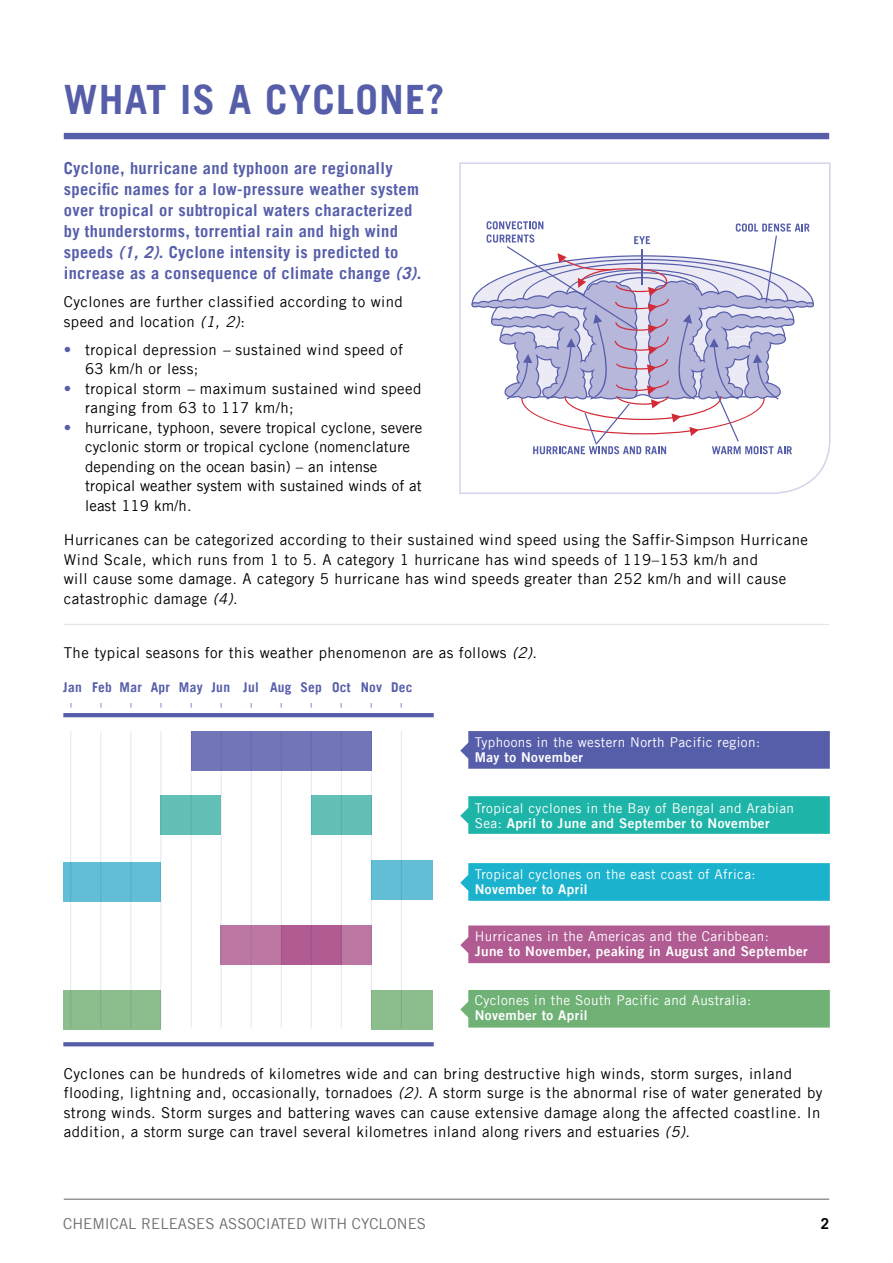
<style>
.page{position:relative;width:893px;height:1263px;background:#fff}
.page>*{position:absolute;margin:0;border:0;box-sizing:border-box;transform-origin:0 0}
.t1{font:700 40.5px "Trade Gothic LT";letter-spacing:.03em;color:#565eaa}
.t2{font:700 16.5px/21px "Trade Gothic LT";letter-spacing:.02em;color:#565eaa}
.t3{font:15px/19.5px "Trade Gothic LT";letter-spacing:.03em;color:#000}
.t4{font:15px/19.5px "Trade Gothic LT";letter-spacing:.01em;color:#000}
.t5{font:15px "Trade Gothic LT";color:#6d6e71}
.t6{font:700 15px "Trade Gothic LT";color:#000}
.t7{font:13.5px "Trade Gothic LT";letter-spacing:.03em;color:#fff}
.t8{font:13.5px "Trade Gothic LT Bold Two";letter-spacing:.03em;color:#fff}
.t9{font:700 13.5px "Trade Gothic LT";letter-spacing:.02em;color:#565eaa}
.s1{font-family:"Trade Gothic";font-style:italic}
.s2{font-style:italic}
.s3{font-family:"Trade Gothic LT Std";font-style:italic}
.s4{color:#565eaa}
.s5{font-family:"Trade Gothic LT"}
</style>
<div class="page">
<hr style="left:64px;top:1198px;width:765px;height:2px;background:#808285">
<div style="left:64px;top:133px;width:765px;height:6px;background:#565eaa"></div>
<hr style="left:64px;top:624px;width:765px;height:1px;background:#e6e7e8">
<hr style="left:63px;top:713px;width:371px;height:4px;background:#565eaa">
<svg style="left:63px;top:1042px;width:371px;height:4px"></svg>
<div style="left:191px;top:731px;width:180px;height:39px;background:#7275b7"></div>
<div style="left:311px;top:796px;width:60px;height:39px;background:#63c0b6"></div>
<div style="left:371px;top:861px;width:62px;height:39px;background:#62bed4"></div>
<div style="left:371px;top:990px;width:62px;height:39px;background:#8cbd8d"></div>
<div style="left:63px;top:862px;width:98px;height:39px;background:#62bed4"></div>
<div style="left:63px;top:990px;width:98px;height:39px;background:#8cbd8d"></div>
<div style="left:160px;top:796px;width:61px;height:39px;background:#63c0b6"></div>
<div style="left:221px;top:925px;width:151px;height:40px;background:#bc78a3"></div>
<div style="left:281px;top:925px;width:60px;height:40px;background:#b05b92"></div>
<hr style="left:70px;top:731px;width:1px;height:297px;background:#e7e6f4">
<hr style="left:191px;top:731px;width:1px;height:297px;background:#e7e6f4">
<hr style="left:311px;top:731px;width:1px;height:297px;background:#e7e6f4">
<hr style="left:130px;top:731px;width:1px;height:297px;background:#e7e6f4">
<hr style="left:251px;top:731px;width:1px;height:297px;background:#e7e6f4">
<hr style="left:371px;top:731px;width:1px;height:297px;background:#e7e6f4">
<hr style="left:100px;top:731px;width:1px;height:297px;background:#e7e6f4">
<hr style="left:221px;top:731px;width:1px;height:297px;background:#e7e6f4">
<hr style="left:341px;top:731px;width:1px;height:297px;background:#e7e6f4">
<hr style="left:160px;top:731px;width:1px;height:297px;background:#e7e6f4">
<hr style="left:281px;top:731px;width:1px;height:297px;background:#e7e6f4">
<hr style="left:401px;top:731px;width:1px;height:297px;background:#e7e6f4">
<svg style="left:460px;top:731px;width:370px;height:38px;background:#5a62ac"></svg>
<svg style="left:460px;top:863px;width:370px;height:38px;background:#20b4cd"></svg>
<div style="left:460px;top:990px;width:370px;height:37px;background:#70b176"></div>
<svg style="left:460px;top:796px;width:370px;height:38px;background:#24b6a9"></svg>
<div style="left:460px;top:925px;width:370px;height:38px;background:#b05b92"></div>
<svg style="left:459px;top:162px;width:372px;height:332px"></svg>
<svg style="left:471px;top:221px;width:343px;height:233px"></svg>
<h1 class="t1" style="left:64px;top:75px;width:382px">WHAT IS A CYCLONE?</h1>
<p class="t2" style="left:64px;top:158px;width:359px">Cyclone, hurricane and typhoon are regionally specific names for a low-pressure weather system over tropical or subtropical waters characterized by thunderstorms, torrential rain and high wind speeds <span class="s1">(1, 2)</span>. Cyclone intensity is predicted to increase as a consequence of climate change <span class="s2">(3)</span>.</p>
<p class="t3" style="left:64px;top:292px;width:341px">Cyclones are further classified according to wind speed and location <span class="s3">(1, 2)</span>:</p>
<p class="t3" style="left:85px;top:340px;width:320px;text-indent:-21px"><span class="s4">•</span> tropical depression <span class="s3">–</span> sustained wind speed of<br>63 km/h or less;</p>
<p class="t3" style="left:85px;top:379px;width:338px;text-indent:-21px"><span class="s4">•</span> tropical storm <span class="s3">–</span> maximum sustained wind speed ranging from 63 to 117 km/h;</p>
<p class="t4" style="left:85px;top:418px;width:339px;text-indent:-21px"><span class="s4">•</span> hurricane, typhoon, severe tropical cyclone, severe cyclonic storm or tropical cyclone (nomenclature depending on the ocean basin) – an intense tropical weather system with sustained winds of at least 119 km/h.</p>
<p class="t3" style="left:64px;top:530px;width:746px">Hurricanes can be categorized according to their sustained wind speed using the Saffir-Simpson Hurricane Wind Scale, which runs from 1 to 5. A category 1 hurricane has wind speeds of 119–153 km/h and<br>will cause some damage. A category 5 hurricane has wind speeds greater than 252 km/h and will cause catastrophic damage <span class="s3">(4)</span>.</p>
<p class="t3" style="left:64px;top:643px;width:475px">The typical seasons for this weather phenomenon are as follows <span class="s3">(2)</span>.</p>
<p class="t9" style="left:63px;top:679px;width:351px">Jan Feb Mar Apr May Jun Jul Aug Sep Oct Nov Dec</p>
<p class="t7" style="left:475px;top:734px;width:287px">Typhoons in the western North Pacific region:</p>
<p class="t8" style="left:475px;top:749px;width:110px">May to November</p>
<p class="t7" style="left:475px;top:800px;width:321px">Tropical cyclones in the Bay of Bengal and Arabian</p>
<p class="t8" style="left:475px;top:815px;width:296px"><span class="s5">Sea:</span> April to June and September to November</p>
<p class="t7" style="left:475px;top:866px;width:282px">Tropical cyclones on the east coast of Africa:</p>
<p class="t8" style="left:475px;top:880px;width:114px">November to April</p>
<p class="t7" style="left:475px;top:928px;width:296px">Hurricanes in the Americas and the Caribbean:</p>
<p class="t8" style="left:475px;top:943px;width:334px">June to November, peaking in August and September</p>
<p class="t7" style="left:475px;top:992px;width:278px">Cyclones in the South Pacific and Australia:</p>
<p class="t8" style="left:475px;top:1007px;width:114px">November to April</p>
<p class="t3" style="left:64px;top:1063px;width:760px">Cyclones can be hundreds of kilometres wide and can bring destructive high winds, storm surges, inland flooding, lightning and, occasionally, tornadoes <span class="s3">(2)</span>. A storm surge is the abnormal rise of water generated by strong winds. Storm surges and battering waves can cause extensive damage along the affected coastline. In addition, a storm surge can travel several kilometres inland along rivers and estuaries <span class="s3">(5)</span>.</p>
<p class="t5" style="left:63px;top:1215px;width:364px">CHEMICAL RELEASES ASSOCIATED WITH CYCLONES</p>
<p class="t6" style="left:821px;top:1215px;width:10px">2</p>
</div>
